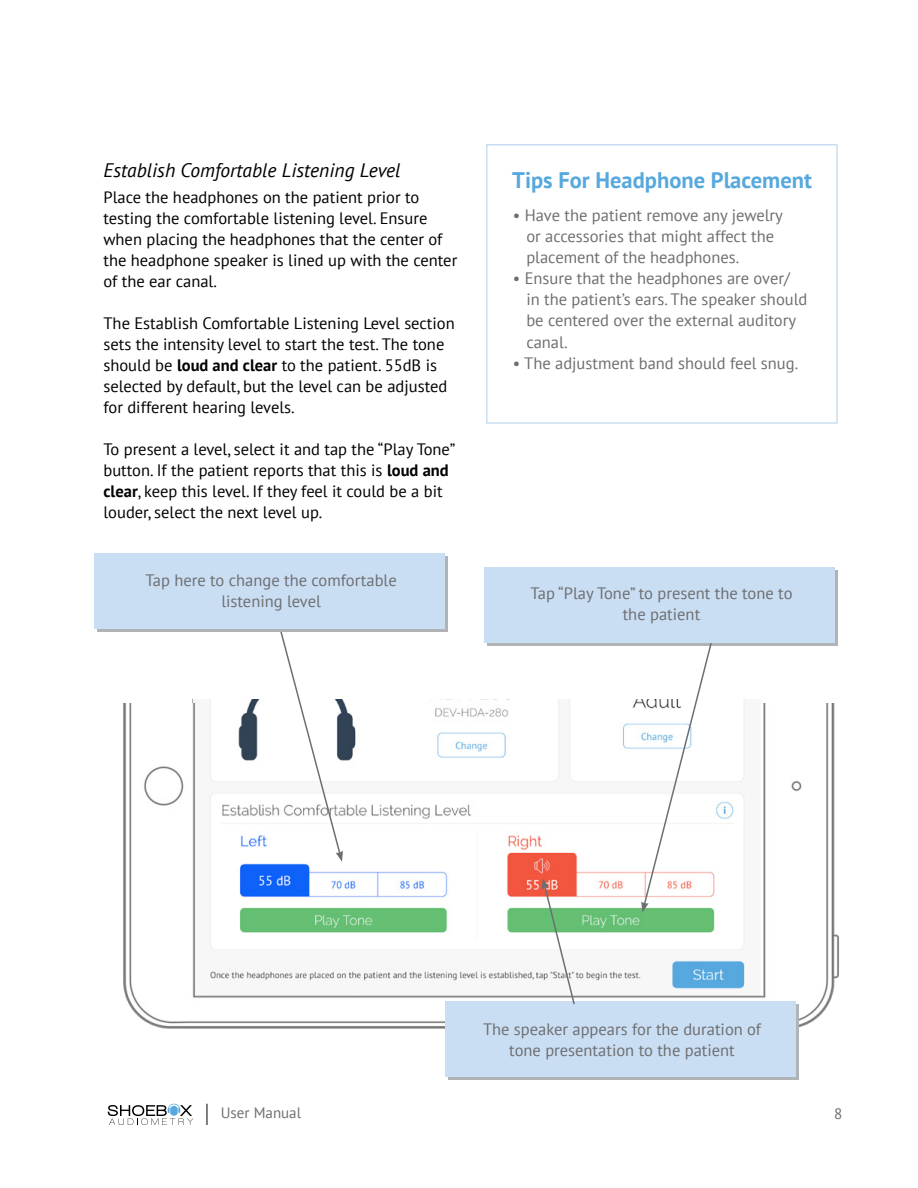
<style>
.page{position:relative;width:918px;height:1188px;background:#fff}
.page>*{position:absolute;margin:0;border:0;box-sizing:border-box;transform-origin:0 0}
.t1{font:700 22.5px "PT Sans";color:#56a8dd}
.t2{font:italic 19.5px "PT Sans";color:#000}
.t3{font:16.5px/21px "PT Sans";color:#000}
.t4{font:16.5px/21px "PT Sans";color:#6d6e71;text-align:center}
.t5{font:15px "PT Sans";color:#6d6e71}
.s1{font-weight:700}
</style>
<div class="page">
<svg style="left:108px;top:1104px;width:85px;height:21px"></svg>
<svg style="left:207px;top:1104px;width:1px;height:21px"></svg>
<div style="left:486px;top:144px;width:352px;height:280px;border:2px solid #cadef3"></div>
<img style="left:123px;top:704px;width:716px;height:333px">
<div style="left:488px;top:570px;width:350px;height:76px;background:#b1b4b6"></div>
<div style="left:448px;top:1004px;width:351px;height:76px;background:#b1b4b6"></div>
<div style="left:485px;top:567px;width:350px;height:76px;background:#cadef3"></div>
<div style="left:446px;top:1001px;width:350px;height:76px;background:#cadef3"></div>
<svg style="left:276px;top:632px;width:67px;height:230px"></svg>
<svg style="left:641px;top:643px;width:72px;height:269px"></svg>
<div style="left:98px;top:556px;width:350px;height:76px;background:#b1b4b6"></div>
<div style="left:94px;top:554px;width:351px;height:75px;background:#cadef3"></div>
<svg style="left:542px;top:878px;width:34px;height:127px"></svg>
<p class="t2" style="left:104px;top:158px;width:298px">Establish Comfortable Listening Level</p>
<p class="t3" style="left:104px;top:186px;width:355px">Place the headphones on the patient prior to testing the comfortable listening level. Ensure when placing the headphones that the center of the headphone speaker is lined up with the center of the ear canal.</p>
<p class="t3" style="left:104px;top:312px;width:353px">The Establish Comfortable Listening Level section sets the intensity level to start the test. The tone should be <span class="s1">loud and clear</span> to the patient. 55dB is selected by default, but the level can be adjusted for different hearing levels.</p>
<p class="t3" style="left:104px;top:438px;width:353px">To present a level, select it and tap the “Play Tone” button. If the patient reports that this is <span class="s1">loud and clear</span>, keep this level. If they feel it could be a bit louder, select the next level up.</p>
<p class="t4" style="left:145px;top:569px;width:253px">Tap here to change the comfortable listening level</p>
<h1 class="t1" style="left:512px;top:166px;width:301px">Tips For Headphone Placement</h1>
<p class="t4" style="left:526px;top:205px;width:258px;text-align:left;text-indent:-13px">• Have the patient remove any jewelry or accessories that might affect the placement of the headphones.</p>
<p class="t4" style="left:526px;top:268px;width:283px;text-align:left;text-indent:-13px">• Ensure that the headphones are over/ in the patient’s ears. The speaker should be centered over the external auditory canal.</p>
<p class="t4" style="left:513px;top:352px;width:287px">• The adjustment band should feel snug.</p>
<p class="t4" style="left:530px;top:583px;width:264px">Tap “Play Tone” to present the tone to the patient</p>
<p class="t4" style="left:483px;top:1019px;width:280px">The speaker appears for the duration of tone presentation to the patient</p>
<p class="t5" style="left:221px;top:1103px;width:82px">User Manual</p>
<p class="t5" style="left:834px;top:1104px;width:10px">8</p>
</div>
